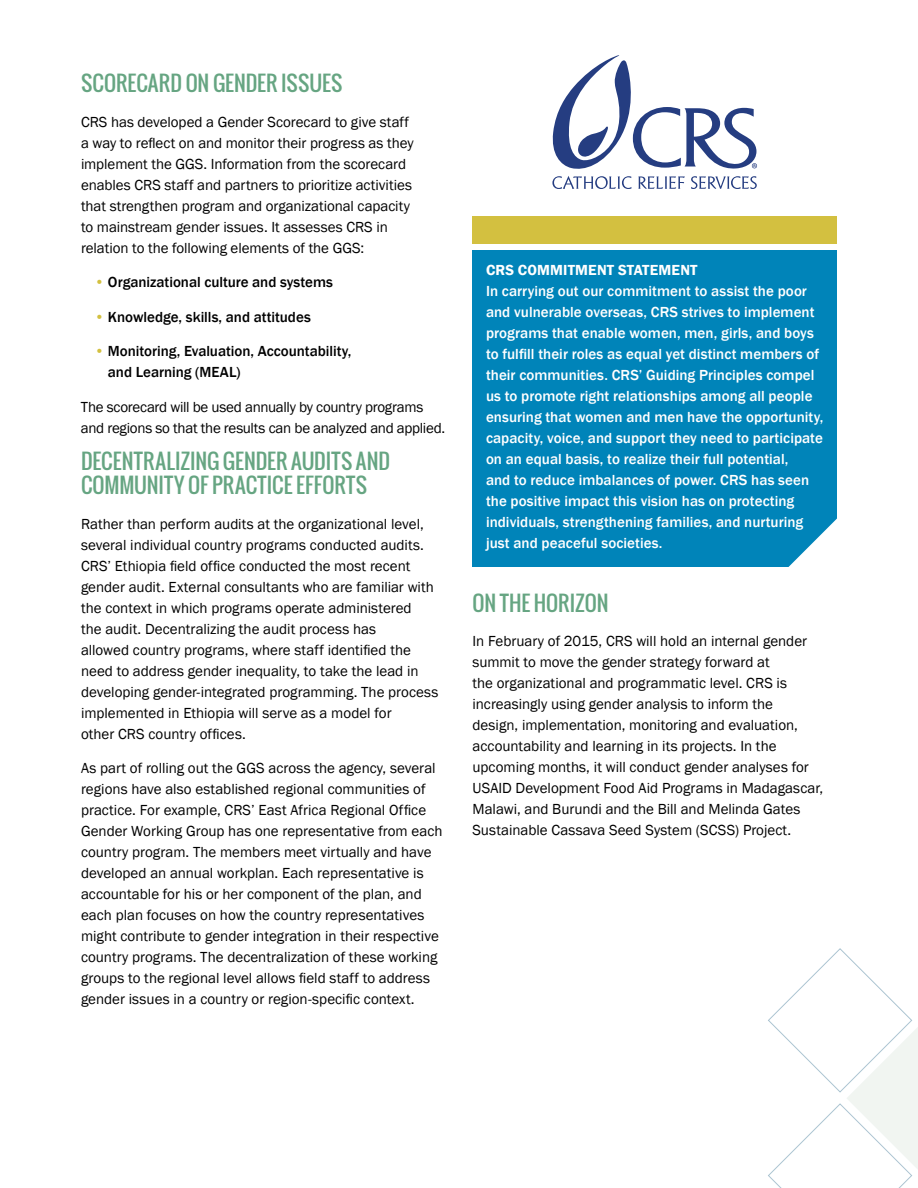
<style>
.page{position:relative;width:918px;height:1188px;background:#fff}
.page>*{position:absolute;margin:0;border:0;box-sizing:border-box;transform-origin:0 0}
.t1{font:21px/24px "Oswald";letter-spacing:.005em;color:#66a582}
.t2{font:15px/21px "Franklin Gothic";color:#000}
.t3{font:500 15px/21px "Franklin Gothic";letter-spacing:.005em;color:#fff}
.t4{font:500 15px/21px "Franklin Gothic";color:#000}
.t5{font:15px/21px "Franklin Gothic";letter-spacing:-.02em;color:#000}
.t6{font:600 15px "Franklin Gothic";letter-spacing:.01em;color:#fff}
.s1{font-weight:400;color:#d3c040}
</style>
<div class="page">
<hr style="left:0;top:1115px;width:1px;height:51px;background:#0084b9">
<div style="left:472px;top:251px;width:365px;height:316px;background:#0084b9"></div>
<div style="left:472px;top:216px;width:365px;height:28px;background:#d3c040"></div>
<svg style="left:552px;top:55px;width:205px;height:134px"></svg>
<svg style="left:768px;top:948px;width:150px;height:240px"></svg>
<svg style="left:788px;top:518px;width:49px;height:49px"></svg>
<h1 class="t1" style="left:81px;top:71px;width:263px">SCORECARD ON GENDER ISSUES</h1>
<p class="t2" style="left:81px;top:112px;width:334px">CRS has developed a Gender Scorecard to give staff a way to reflect on and monitor their progress as they implement the GGS. Information from the scorecard enables CRS staff and partners to prioritize activities that strengthen program and organizational capacity to mainstream gender issues. It assesses CRS in relation to the following elements of the GGS:</p>
<p class="t4" style="left:94px;top:272px;width:240px"><span class="s1">•</span> Organizational culture and systems</p>
<p class="t4" style="left:94px;top:307px;width:218px"><span class="s1">•</span> Knowledge, skills, and attitudes</p>
<p class="t4" style="left:108px;top:341px;width:245px;text-indent:-13px"><span class="s1">•</span> Monitoring, Evaluation, Accountability, and Learning (MEAL)</p>
<p class="t5" style="left:81px;top:397px;width:366px">The scorecard will be used annually by country programs and regions so that the results can be analyzed and applied.</p>
<h1 class="t1" style="left:81px;top:449px;width:311px">DECENTRALIZING GENDER AUDITS AND<br>COMMUNITY OF PRACTICE EFFORTS</h1>
<p class="t2" style="left:81px;top:514px;width:359px">Rather than perform audits at the organizational level, several individual country programs conducted audits.<br>CRS’ Ethiopia field office conducted the most recent gender audit. External consultants who are familiar with the context in which programs operate administered<br>the audit. Decentralizing the audit process has<br>allowed country programs, where staff identified the need to address gender inequality, to take the lead in developing gender-integrated programming. The process implemented in Ethiopia will serve as a model for<br>other CRS country offices.</p>
<p class="t2" style="left:81px;top:758px;width:363px">As part of rolling out the GGS across the agency, several regions have also established regional communities of practice. For example, CRS’ East Africa Regional Office Gender Working Group has one representative from each country program. The members meet virtually and have developed an annual workplan. Each representative is accountable for his or her component of the plan, and each plan focuses on how the country representatives might contribute to gender integration in their respective country programs. The decentralization of these working groups to the regional level allows field staff to address gender issues in a country or region-specific context.</p>
<p class="t6" style="left:486px;top:260px;width:213px">CRS COMMITMENT STATEMENT</p>
<p class="t3" style="left:486px;top:280px;width:339px">In carrying out our commitment to assist the poor and vulnerable overseas, CRS strives to implement programs that enable women, men, girls, and boys to fulfill their roles as equal yet distinct members of their communities. CRS’ Guiding Principles compel us to promote right relationships among all people ensuring that women and men have the opportunity, capacity, voice, and support they need to participate on an equal basis, to realize their full potential,<br>and to reduce imbalances of power. CRS has seen the positive impact this vision has on protecting individuals, strengthening families, and nurturing just and peaceful societies.</p>
<h1 class="t1" style="left:472px;top:591px;width:138px">ON THE HORIZON</h1>
<p class="t2" style="left:472px;top:631px;width:352px">In February of 2015, CRS will hold an internal gender summit to move the gender strategy forward at<br>the organizational and programmatic level. CRS is increasingly using gender analysis to inform the<br>design, implementation, monitoring and evaluation, accountability and learning in its projects. In the upcoming months, it will conduct gender analyses for USAID Development Food Aid Programs in Madagascar, Malawi, and Burundi and the Bill and Melinda Gates Sustainable Cassava Seed System (SCSS) Project.</p>
</div>
